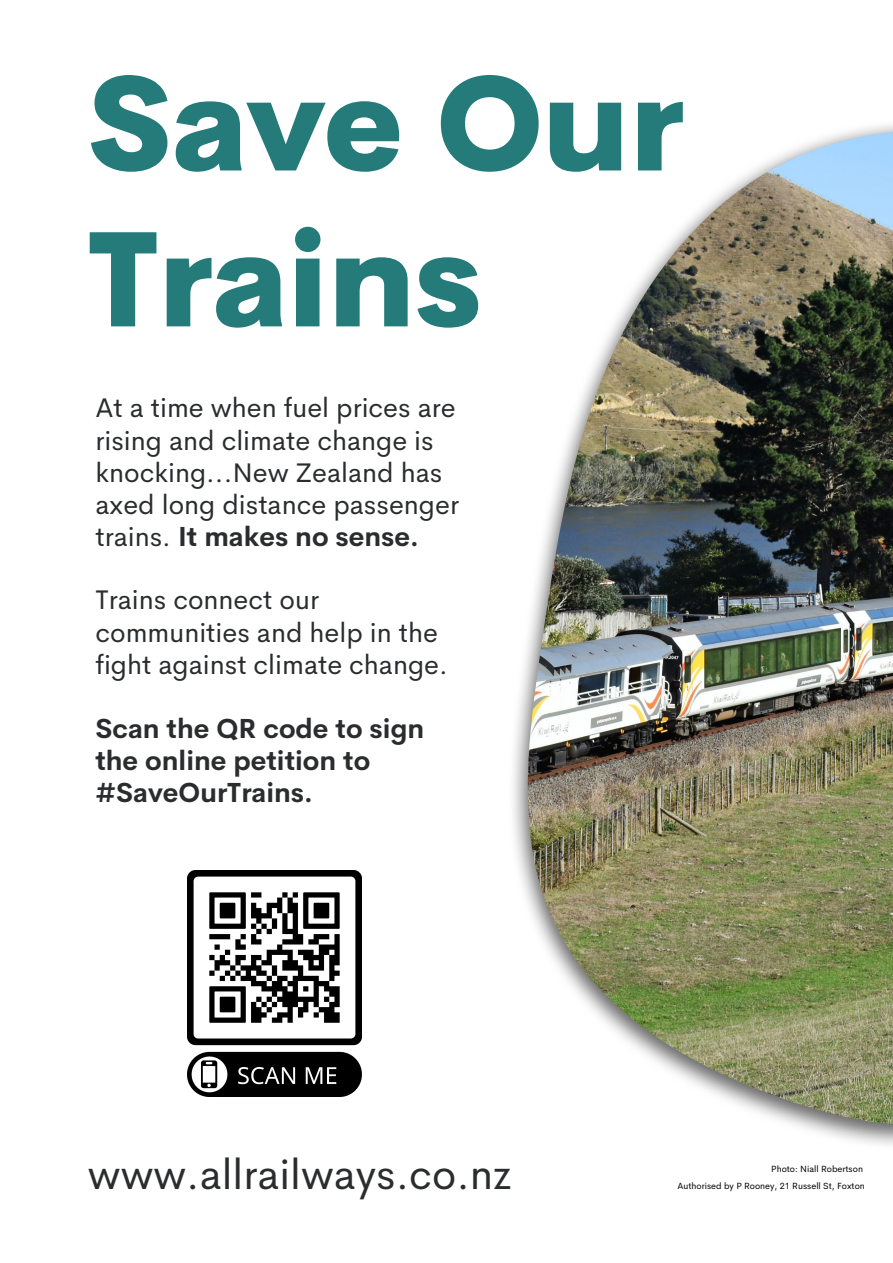
<style>
.page{position:relative;width:893px;height:1263px;background:#fff}
.page>*{position:absolute;margin:0;border:0;box-sizing:border-box;transform-origin:0 0}
.t1{font:800 131.1px/155.9px "Cerebri Sans";color:#247b79}
.t2{font:42px "Cerebri Sans";color:#2a2c2e}
.t3{font:27px/32.1px "Cerebri Sans";color:#2a2c2e}
.t4{font:700 27px/32.1px "Cerebri Sans";color:#2a2c2e}
.t5{font:9px "Cerebri Sans";color:#000}
.s1{font-weight:700}
</style>
<div class="page">
<img style="left:515px;top:131px;width:378px;height:994px">
<img style="left:187px;top:871px;width:174px;height:226px">
<p class="t1" style="left:88px;top:47px;width:597px">Save Our<br>Trains</p>
<p class="t3" style="left:95px;top:392px;width:365px">At a time when fuel prices are rising and climate change is knocking...New Zealand has axed long distance passenger trains. <span class="s1">It makes no sense.</span></p>
<p class="t3" style="left:95px;top:584px;width:354px">Trains connect our communities and help in the fight against climate change.</p>
<p class="t4" style="left:95px;top:712px;width:330px">Scan the QR code to sign the online petition to #SaveOurTrains.</p>
<p class="t2" style="left:88px;top:1147px;width:425px">www.allrailways.co.nz</p>
<p class="t5" style="left:771px;top:1163px;width:93px">Photo: Niall Robertson</p>
<p class="t5" style="left:677px;top:1179px;width:189px">Authorised by P Rooney, 21 Russell St, Foxton</p>
</div>
